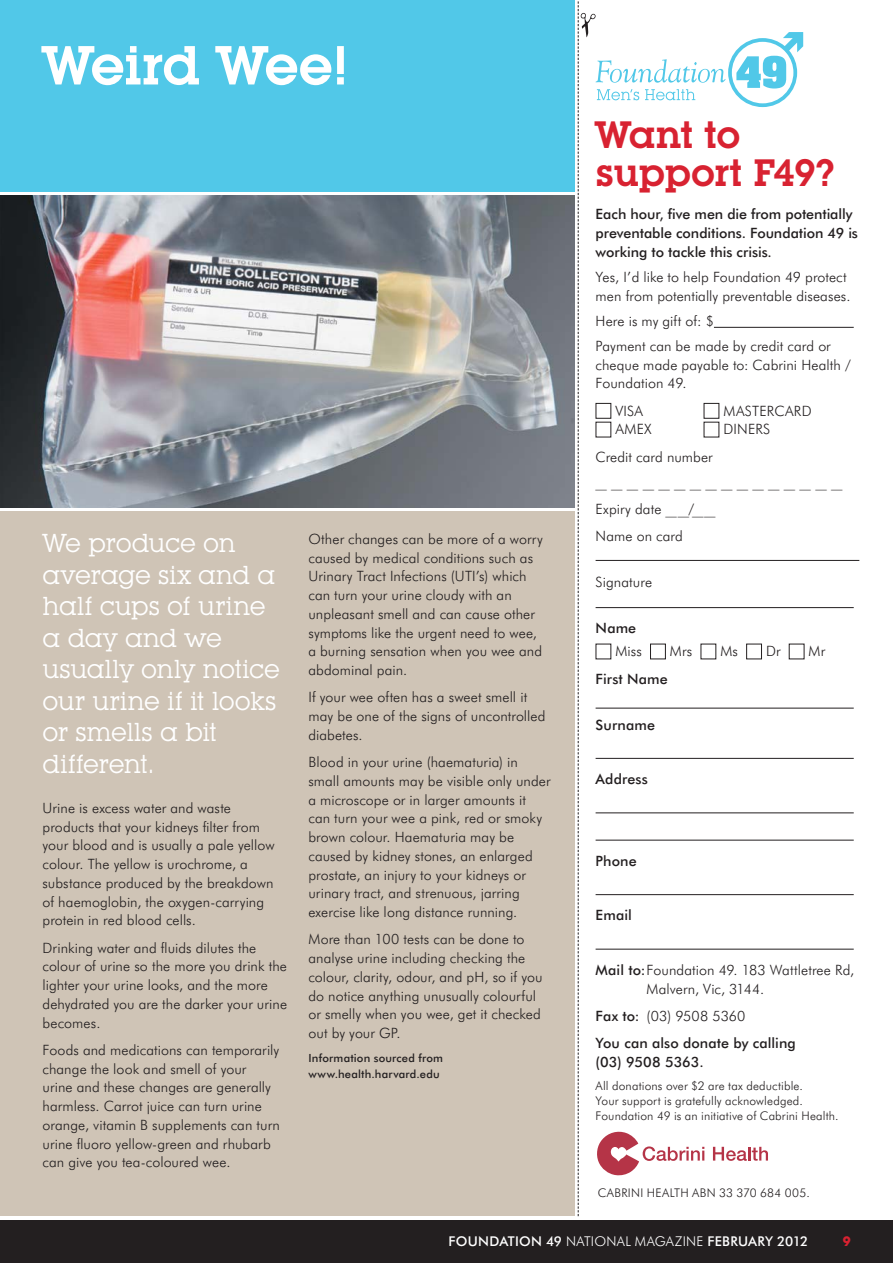
<style>
.page{position:relative;width:893px;height:1263px;background:#fff}
.page>*{position:absolute;margin:0;border:0;box-sizing:border-box;transform-origin:0 0}
.t1{font:600 54px "Lubalin Graph IT Cby BT";letter-spacing:-.015em;color:#fff}
.t2{font:600 37.5px/37.5px "Lubalin Graph IT Cby BT";letter-spacing:-.02em;color:#d82231}
.t3{font:25.5px/31.5px "Lubalin Graph IT Cby BT";letter-spacing:-.015em;color:#fff}
.t4{font:300 14.25px/18.8px "Futura BT";letter-spacing:.005em;color:#231f20}
.t5{font:500 14.25px/18.8px "Futura BT";color:#231f20}
.t6{font:500 13.5px "Futura BT";letter-spacing:.015em;color:#fff}
.t7{font:700 13.5px "Lubalin Graph IT Cby BT";color:#d82231}
.t8{font:300 12px/15px "Futura BT";letter-spacing:.015em;color:#231f20}
.t9{font:500 11.25px/15.8px "Futura BT";letter-spacing:.015em;color:#231f20}
.s1{font-weight:500}
.s2{font-weight:300}
</style>
<div class="page">
<div style="left:0;top:512px;width:574px;height:704px;background:#cfc4b6"></div>
<div style="left:0;top:0;width:574px;height:192px;background:#51c8e8"></div>
<div style="left:0;top:1220px;width:892px;height:43px;background:#231f20"></div>
<hr style="left:714px;top:327px;width:139px;height:1px;background:#231f20">
<hr style="left:595px;top:560px;width:264px;height:1px;background:#231f20">
<hr style="left:595px;top:607px;width:258px;height:1px;background:#231f20">
<hr style="left:595px;top:708px;width:258px;height:1px;background:#231f20">
<hr style="left:595px;top:758px;width:258px;height:1px;background:#231f20">
<hr style="left:595px;top:813px;width:258px;height:1px;background:#231f20">
<hr style="left:595px;top:840px;width:258px;height:1px;background:#231f20">
<hr style="left:595px;top:894px;width:258px;height:1px;background:#231f20">
<hr style="left:595px;top:949px;width:258px;height:1px;background:#231f20">
<img style="left:0;top:196px;width:574px;height:311px">
<svg style="left:578px;top:1px;width:225px;height:1215px"></svg>
<h1 class="t1" style="left:43px;top:46px;width:308px">Weird Wee!</h1>
<h3 class="t3" style="left:43px;top:531px;width:239px">We produce on average six and a half cups of urine a day and we usually only notice our urine if it looks or smells a bit different.</h3>
<p class="t4" style="left:43px;top:799px;width:233px">Urine is excess water and waste products that your kidneys filter from your blood and is usually a pale yellow colour. The yellow is urochrome, a substance produced by the breakdown of haemoglobin, the oxygen-carrying protein in red blood cells.</p>
<p class="t4" style="left:43px;top:939px;width:246px">Drinking water and fluids dilutes the colour of urine so the more you drink the lighter your urine looks, and the more dehydrated you are the darker your urine becomes.</p>
<p class="t4" style="left:43px;top:1041px;width:239px">Foods and medications can temporarily change the look and smell of your urine and these changes are generally harmless. Carrot juice can turn urine orange, vitamin B supplements can turn urine fluoro yellow-green and rhubarb can give you tea-coloured wee.</p>
<p class="t4" style="left:308px;top:530px;width:236px">Other changes can be more of a worry caused by medical conditions such as Urinary Tract Infections (UTI’s) which can turn your urine cloudy with an unpleasant smell and can cause other symptoms like the urgent need to wee, a burning sensation when you wee and abdominal pain.</p>
<p class="t4" style="left:308px;top:689px;width:238px">If your wee often has a sweet smell it may be one of the signs of uncontrolled diabetes.</p>
<p class="t4" style="left:308px;top:753px;width:244px">Blood in your urine (haematuria) in small amounts may be visible only under a microscope or in larger amounts it can turn your wee a pink, red or smoky brown colour. Haematuria may be caused by kidney stones, an enlarged prostate, an injury to your kidneys or urinary tract, and strenuous, jarring exercise like long distance running.</p>
<p class="t4" style="left:308px;top:931px;width:236px">More than 100 tests can be done to analyse urine including checking the colour, clarity, odour, and pH, so if you do notice anything unusually colourful or smelly when you wee, get it checked out by your GP.</p>
<p class="t9" style="left:308px;top:1051px;width:136px">Information sourced from www.health.harvard.edu</p>
<h2 class="t2" style="left:595px;top:120px;width:240px">Want to support F49?</h2>
<p class="t5" style="left:595px;top:206px;width:264px">Each hour, five men die from potentially preventable conditions. Foundation 49 is working to tackle this crisis.</p>
<p class="t4" style="left:595px;top:268px;width:256px">Yes, I’d like to help Foundation 49 protect men from potentially preventable diseases.</p>
<p class="t4" style="left:595px;top:309px;width:237px;line-height:25.2px">Here is my gift of: $<br>Payment can be made by credit card or</p>
<p class="t4" style="left:595px;top:356px;width:257px">cheque made payable to: Cabrini Health /<br>Foundation 49.</p>
<p class="t4" style="left:615px;top:402px;width:29px">VISA</p>
<p class="t4" style="left:723px;top:402px;width:90px">MASTERCARD</p>
<p class="t4" style="left:615px;top:421px;width:38px">AMEX</p>
<p class="t4" style="left:723px;top:421px;width:48px">DINERS</p>
<p class="t4" style="left:595px;top:445px;width:248px;line-height:25.2px">Credit card number<br>_ _ _ _ _ _ _ _ _ _ _ _ _ _ _ _</p>
<p class="t4" style="left:595px;top:496px;width:121px;line-height:27.3px">Expiry date __/__<br>Name on card</p>
<p class="t4" style="left:595px;top:574px;width:58px">Signature</p>
<p class="t5" style="left:595px;top:620px;width:42px">Name</p>
<p class="t4" style="left:615px;top:643px;width:28px">Miss</p>
<p class="t4" style="left:670px;top:643px;width:24px">Mrs</p>
<p class="t4" style="left:720px;top:643px;width:19px">Ms</p>
<p class="t4" style="left:766px;top:643px;width:16px">Dr</p>
<p class="t4" style="left:808px;top:643px;width:18px">Mr</p>
<p class="t5" style="left:595px;top:670px;width:74px">First Name</p>
<p class="t5" style="left:595px;top:716px;width:61px">Surname</p>
<p class="t5" style="left:595px;top:771px;width:54px">Address</p>
<p class="t5" style="left:595px;top:852px;width:43px">Phone</p>
<p class="t5" style="left:595px;top:907px;width:38px">Email</p>
<p class="t4" style="left:646px;top:961px;width:209px;text-indent:-51px"><span class="s1">Mail to:</span> Foundation 49. 183 Wattletree Rd,<br>Malvern, Vic, 3144.</p>
<p class="t5" style="left:595px;top:1003px;width:202px;line-height:27.3px">Fax to: <span class="s2">(03) 9508 5360<br></span>You can also donate by calling</p>
<p class="t5" style="left:595px;top:1053px;width:110px">(03) 9508 5363.</p>
<p class="t8" style="left:595px;top:1079px;width:244px">All donations over $2 are tax deductible.<br>Your support is gratefully acknowledged.<br>Foundation 49 is an initiative of Cabrini Health.</p>
<p class="t8" style="left:597px;top:1186px;width:213px">CABRINI HEALTH ABN 33 370 684 005.</p>
<p class="t6" style="left:448px;top:1235px;width:361px">FOUNDATION 49 <span class="s2">NATIONAL MAGAZINE</span> FEBRUARY 2012</p>
<p class="t7" style="left:842px;top:1237px;width:10px">9</p>
</div>
